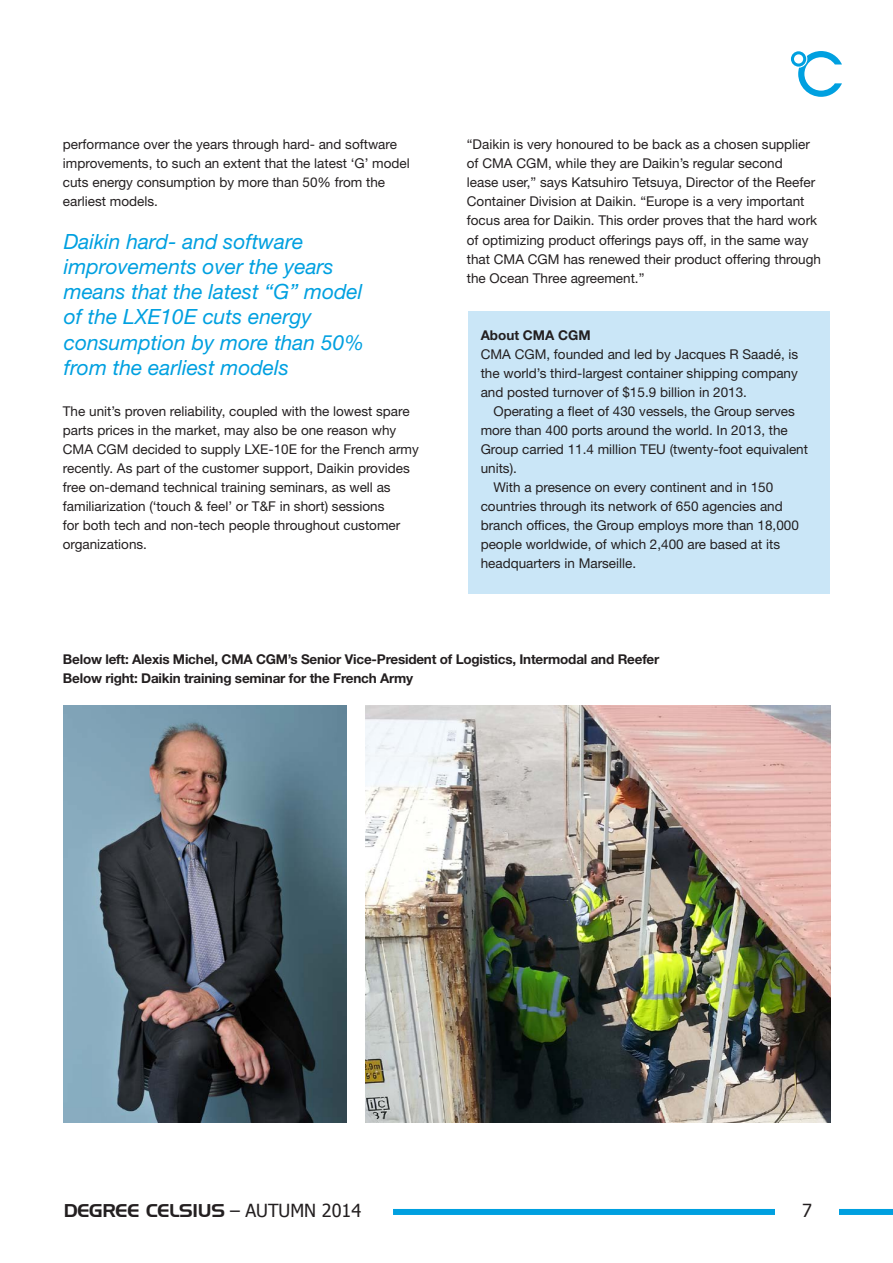
<style>
.page{position:relative;width:893px;height:1263px;background:#fff}
.page>*{position:absolute;margin:0;border:0;box-sizing:border-box;transform-origin:0 0}
.Non_base_grid_aligne{font:italic 21px/25.2px "Helvetica Neue LT Std";color:#00a0e0}
.t1{font:18px "Handel Gothic BT";letter-spacing:-.015em;color:#231f20}
.t2{font:18px "Tahoma";color:#231f20}
.body{font:13.5px/19px "Helvetica Neue LT Std";color:#231f20}
.body_indent{font:13.5px/19px "Helvetica Neue LT Std";color:#231f20}
.body-2{font:700 13.5px/19px "Helvetica Neue LT Std";letter-spacing:-.015em;color:#231f20}
.s1{font-family:"Tahoma"}
</style>
<div class="page">
<svg style="left:791px;top:51px;width:51px;height:46px"></svg>
<div style="left:393px;top:1209px;width:500px;height:6px;background:#00a0e0"></div>
<div style="left:775px;top:1204px;width:64px;height:42px;background:#fff"></div>
<img style="left:64px;top:706px;width:283px;height:417px">
<div style="left:468px;top:311px;width:361px;height:283px;background:#cae6f7"></div>
<img style="left:365px;top:706px;width:465px;height:417px">
<p class="body" style="left:63px;top:135px;width:348px">performance over the years through hard- and software improvements, to such an extent that the latest ‘G’ model cuts energy consumption by more than 50% from the earliest models.</p>
<p class="Non_base_grid_aligne" style="left:64px;top:228px;width:302px">Daikin hard- and software improvements over the years means that the latest “G” model of the LXE10E cuts energy consumption by more than 50% from the earliest models</p>
<p class="body" style="left:63px;top:401px;width:357px">The unit’s proven reliability, coupled with the lowest spare parts prices in the market, may also be one reason why CMA CGM decided to supply LXE-10E for the French army recently. As part of the customer support, Daikin provides free on-demand technical training seminars, as well as familiarization (‘touch &amp; feel’ or T&amp;F in short) sessions<br>for both tech and non-tech people throughout customer organizations.</p>
<p class="body" style="left:467px;top:135px;width:356px">“Daikin is very honoured to be back as a chosen supplier of CMA CGM, while they are Daikin’s regular second<br>lease user,” says Katsuhiro Tetsuya, Director of the Reefer Container Division at Daikin. “Europe is a very important focus area for Daikin. This order proves that the hard work of optimizing product offerings pays off, in the same way that CMA CGM has renewed their product offering through the Ocean Three agreement.”</p>
<p class="body-2" style="left:481px;top:325px;width:111px">About CMA CGM</p>
<p class="body" style="left:481px;top:344px;width:319px;text-align:justify">CMA CGM, founded and led by Jacques R Saadé, is the world’s third-largest container shipping company and posted turnover of $15.9 billion in 2013.</p>
<p class="body_indent" style="left:481px;top:401px;width:329px;text-indent:13px">Operating a fleet of 430 vessels, the Group serves more than 400 ports around the world. In 2013, the Group carried 11.4 million TEU (twenty-foot equivalent units).</p>
<p class="body_indent" style="left:481px;top:478px;width:320px;text-indent:13px">With a presence on every continent and in 150 countries through its network of 650 agencies and branch offices, the Group employs more than 18,000 people worldwide, of which 2,400 are based at its headquarters in Marseille.</p>
<p class="body-2" style="left:63px;top:649px;width:598px">Below left: Alexis Michel, CMA CGM’s Senior Vice-President of Logistics, Intermodal and Reefer<br>Below right: Daikin training seminar for the French Army</p>
<h2 class="t1" style="left:64px;top:1200px;width:299px">DEGREE CELSIUS <span class="s1">– AUTUMN 2014</span></h2>
<h2 class="t2" style="left:802px;top:1199px;width:11px">7</h2>
</div>
